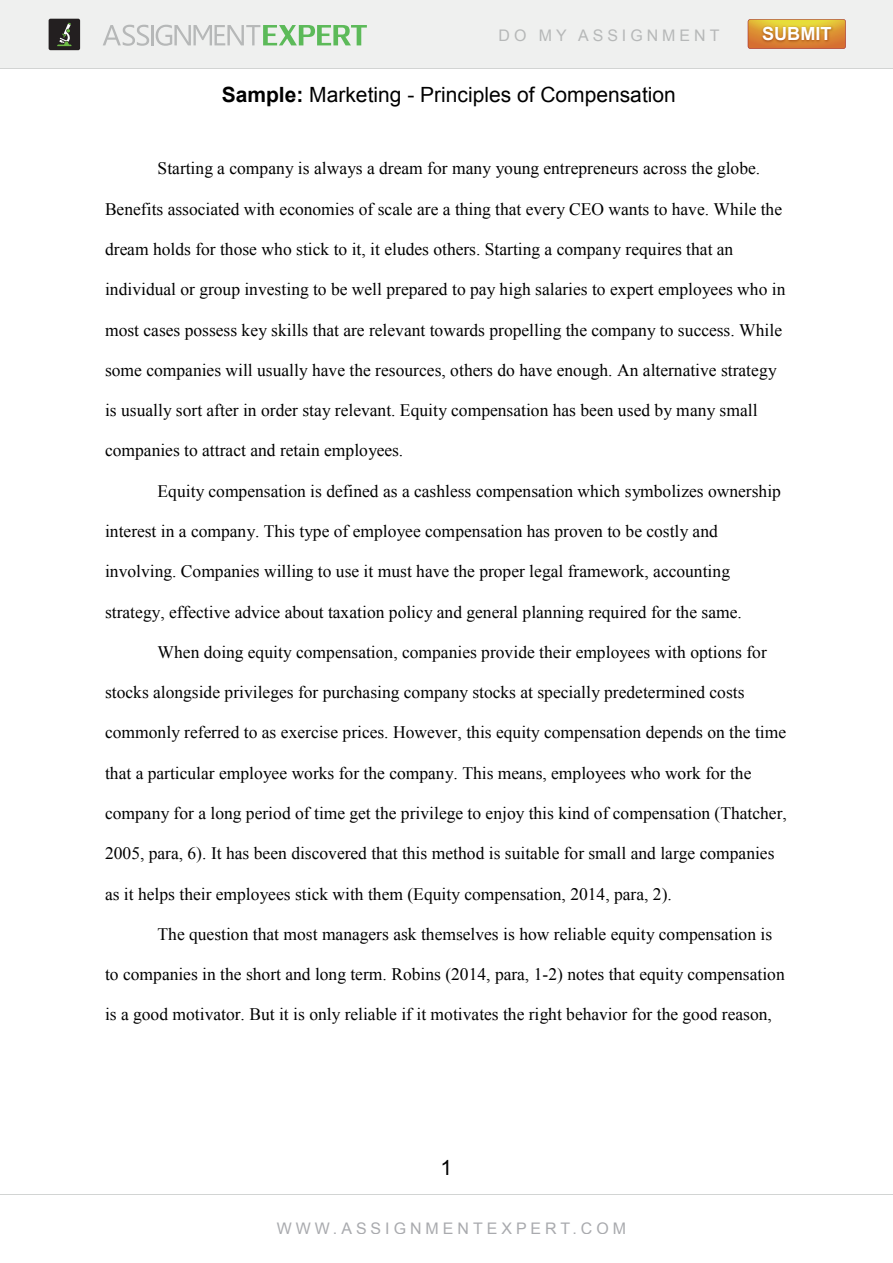
<style>
.page{position:relative;width:893px;height:1263px;background:#fff}
.page>*{position:absolute;margin:0;border:0;box-sizing:border-box;transform-origin:0 0}
.t1{font:21px "Arial";color:#000}
.t2{font:700 18.15px "Arial";color:#fff}
.t3{font:17.55px "Times New Roman";color:#000}
.t4{font:15.9px "Arial";letter-spacing:.25em;color:#a9aaae}
.t5{font:15.9px "Arial";letter-spacing:.25em;color:#b6b8b8}
.s1{font-weight:700}
</style>
<div class="page">
<div style="left:0;top:0;width:893px;height:69px;background:#eff0ef"></div>
<div style="left:49px;top:19px;width:31px;height:31px;background:#231f20;border-radius:2px"></div>
<svg style="left:57px;top:23px;width:15px;height:23px"></svg>
<svg style="left:748px;top:19px;width:98px;height:30px"></svg>
<img style="left:758px;top:21px;width:78px;height:28px">
<svg style="left:103px;top:25px;width:46px;height:21px"></svg>
<hr style="left:151px;top:25px;width:2px;height:20px;background:#b6b8b8">
<svg style="left:156px;top:25px;width:211px;height:21px"></svg>
<hr style="left:0;top:69px;width:893px;height:1px;background:#d2d4d3">
<hr style="left:0;top:1194px;width:893px;height:1px;background:#d2d4d3">
<p class="t5" style="left:499px;top:27px;width:222px">DO MY ASSIGNMENT</p>
<p class="t2" style="left:762px;top:24px;width:71px">SUBMIT</p>
<p class="t1" style="left:222px;top:83px;width:456px"><span class="s1">Sample:</span> Marketing - Principles of Compensation</p>
<p class="t3" style="left:158px;top:159px;width:604px">Starting a company is always a dream for many young entrepreneurs across the globe.</p>
<p class="t3" style="left:105px;top:199px;width:679px">Benefits associated with economies of scale are a thing that every CEO wants to have. While the</p>
<p class="t3" style="left:105px;top:239px;width:630px">dream holds for those who stick to it, it eludes others. Starting a company requires that an</p>
<p class="t3" style="left:105px;top:280px;width:682px">individual or group investing to be well prepared to pay high salaries to expert employees who in</p>
<p class="t3" style="left:105px;top:320px;width:679px">most cases possess key skills that are relevant towards propelling the company to success. While</p>
<p class="t3" style="left:105px;top:360px;width:673px">some companies will usually have the resources, others do have enough. An alternative strategy</p>
<p class="t3" style="left:105px;top:400px;width:654px">is usually sort after in order stay relevant. Equity compensation has been used by many small</p>
<p class="t3" style="left:105px;top:441px;width:300px">companies to attract and retain employees.</p>
<p class="t3" style="left:158px;top:481px;width:625px">Equity compensation is defined as a cashless compensation which symbolizes ownership</p>
<p class="t3" style="left:105px;top:521px;width:614px">interest in a company. This type of employee compensation has proven to be costly and</p>
<p class="t3" style="left:105px;top:562px;width:627px">involving. Companies willing to use it must have the proper legal framework, accounting</p>
<p class="t3" style="left:105px;top:602px;width:638px">strategy, effective advice about taxation policy and general planning required for the same.</p>
<p class="t3" style="left:158px;top:642px;width:611px">When doing equity compensation, companies provide their employees with options for</p>
<p class="t3" style="left:105px;top:682px;width:641px">stocks alongside privileges for purchasing company stocks at specially predetermined costs</p>
<p class="t3" style="left:105px;top:723px;width:683px">commonly referred to as exercise prices. However, this equity compensation depends on the time</p>
<p class="t3" style="left:105px;top:763px;width:648px">that a particular employee works for the company. This means, employees who work for the</p>
<p class="t3" style="left:105px;top:803px;width:683px">company for a long period of time get the privilege to enjoy this kind of compensation (Thatcher,</p>
<p class="t3" style="left:105px;top:843px;width:671px">2005, para, 6). It has been discovered that this method is suitable for small and large companies</p>
<p class="t3" style="left:105px;top:884px;width:568px">as it helps their employees stick with them (Equity compensation, 2014, para, 2).</p>
<p class="t3" style="left:158px;top:924px;width:616px">The question that most managers ask themselves is how reliable equity compensation is</p>
<p class="t3" style="left:105px;top:964px;width:681px">to companies in the short and long term. Robins (2014, para, 1-2) notes that equity compensation</p>
<p class="t3" style="left:105px;top:1005px;width:668px">is a good motivator. But it is only reliable if it motivates the right behavior for the good reason,</p>
<p class="t1" style="left:441px;top:1156px;width:13px">1</p>
<p class="t4" style="left:277px;top:1219px;width:351px">WWW.ASSIGNMENTEXPERT.COM</p>
</div>
